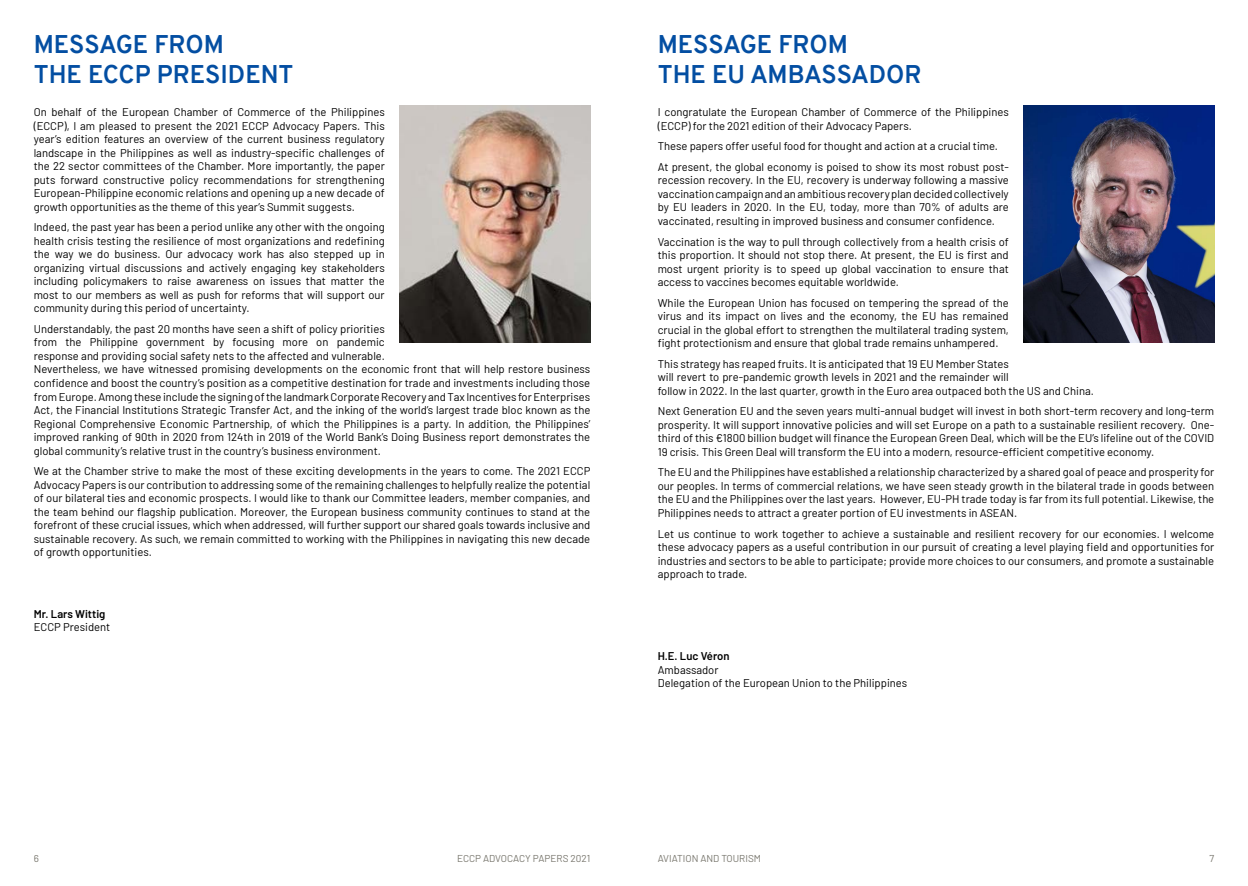
<style>
.page{position:relative;width:1248px;height:886px;background:#fff}
.page>*{position:absolute;margin:0;border:0;box-sizing:border-box;transform-origin:0 0}
.t1{font:700 25px/30px "Overpass";color:#034ea2}
.t2{font:11.25px/13.5px "Barlow";color:#000;text-align:justify}
.t3{font:600 11.25px "Barlow";color:#000}
.t4{font:10px "Barlow";color:#79776e}
</style>
<div class="page">
<img style="left:400px;top:105px;width:190px;height:238px">
<img style="left:1023px;top:105px;width:191px;height:238px">
<h1 class="t1" style="left:34px;top:29px;width:261px">MESSAGE FROM<br>THE ECCP PRESIDENT</h1>
<p class="t2" style="left:34px;top:105px;width:352px">On behalf of the European Chamber of Commerce of the Philippines (ECCP), I am pleased to present the 2021 ECCP Advocacy Papers. This year’s edition features an overview of the current business regulatory landscape in the Philippines as well as industry-specific challenges of the 22 sector committees of the Chamber. More importantly, the paper puts forward constructive policy recommendations for strengthening European-Philippine economic relations and opening up a new decade of growth opportunities as the theme of this year’s Summit suggests.</p>
<p class="t2" style="left:34px;top:220px;width:352px">Indeed, the past year has been a period unlike any other with the ongoing health crisis testing the resilience of most organizations and redefining the way we do business. Our advocacy work has also stepped up in organizing virtual discussions and actively engaging key stakeholders including policymakers to raise awareness on issues that matter the most to our members as well as push for reforms that will support our community during this period of uncertainty.</p>
<p class="t2" style="left:34px;top:321px;width:558px;text-align:left">Understandably, the past 20 months have seen a shift of policy priorities<br>from the Philippine government by focusing more on pandemic<br>response and providing social safety nets to the affected and vulnerable.<br>Nevertheless, we have witnessed promising developments on the economic front that will help restore business confidence and boost the country’s position as a competitive destination for trade and investments including those from Europe. Among these include the signing of the landmark Corporate Recovery and Tax Incentives for Enterprises Act, the Financial Institutions Strategic Transfer Act, and the inking of the world’s largest trade bloc known as the Regional Comprehensive Economic Partnership, of which the Philippines is a party. In addition, the Philippines’ improved ranking of 90th in 2020 from 124th in 2019 of the World Bank’s Doing Business report demonstrates the global community’s relative trust in the country’s business environment.</p>
<p class="t2" style="left:34px;top:463px;width:558px">We at the Chamber strive to make the most of these exciting developments in the years to come. The 2021 ECCP Advocacy Papers is our contribution to addressing some of the remaining challenges to helpfully realize the potential of our bilateral ties and economic prospects. I would like to thank our Committee leaders, member companies, and the team behind our flagship publication. Moreover, the European business community continues to stand at the forefront of these crucial issues, which when addressed, will further support our shared goals towards inclusive and sustainable recovery. As such, we remain committed to working with the Philippines in navigating this new decade of growth opportunities.</p>
<p class="t3" style="left:34px;top:605px;width:73px">Mr. Lars Wittig</p>
<p class="t2" style="left:34px;top:620px;width:78px">ECCP President</p>
<h1 class="t1" style="left:657px;top:29px;width:265px">MESSAGE FROM<br>THE EU AMBASSADOR</h1>
<p class="t2" style="left:657px;top:105px;width:352px">I congratulate the European Chamber of Commerce of the Philippines (ECCP) for the 2021 edition of their Advocacy Papers.</p>
<p class="t2" style="left:657px;top:135px;width:352px;line-height:20.6px">These papers offer useful food for thought and action at a crucial time.<br>At present, the global economy is poised to show its most robust post-</p>
<p class="t2" style="left:657px;top:173px;width:352px">recession recovery. In the EU, recovery is underway following a massive vaccination campaign and an ambitious recovery plan decided collectively by EU leaders in 2020. In the EU, today, more than 70% of adults are vaccinated, resulting in improved business and consumer confidence.</p>
<p class="t2" style="left:657px;top:234px;width:352px">Vaccination is the way to pull through collectively from a health crisis of this proportion. It should not stop there. At present, the EU is first and most urgent priority is to speed up global vaccination to ensure that access to vaccines becomes equitable worldwide.</p>
<p class="t2" style="left:657px;top:295px;width:352px">While the European Union has focused on tempering the spread of the virus and its impact on lives and the economy, the EU has remained crucial in the global effort to strengthen the multilateral trading system, fight protectionism and ensure that global trade remains unhampered.</p>
<p class="t2" style="left:657px;top:356px;width:437px;text-align:left">This strategy has reaped fruits. It is anticipated that 19 EU Member States<br>will revert to pre-pandemic growth levels in 2021 and the remainder will<br>follow in 2022. In the last quarter, growth in the Euro area outpaced both the US and China.</p>
<p class="t2" style="left:657px;top:404px;width:558px">Next Generation EU and the seven years multi-annual budget will invest in both short-term recovery and long-term prosperity. It will support innovative policies and will set Europe on a path to a sustainable resilient recovery. One&shy;third of this €1800 billion budget will finance the European Green Deal, which will be the EU’s lifeline out of the COVID 19 crisis. This Green Deal will transform the EU into a modern, resource-efficient competitive economy.</p>
<p class="t2" style="left:657px;top:465px;width:558px">The EU and the Philippines have established a relationship characterized by a shared goal of peace and prosperity for our peoples. In terms of commercial relations, we have seen steady growth in the bilateral trade in goods between the EU and the Philippines over the last years. However, EU-PH trade today is far from its full potential. Likewise, the Philippines needs to attract a greater portion of EU investments in ASEAN.</p>
<p class="t2" style="left:657px;top:526px;width:558px">Let us continue to work together to achieve a sustainable and resilient recovery for our economies. I welcome these advocacy papers as a useful contribution in our pursuit of creating a level playing field and opportunities for industries and sectors to be able to participate; provide more choices to our consumers, and promote a sustainable approach to trade.</p>
<p class="t3" style="left:657px;top:648px;width:73px">H.E. Luc Véron</p>
<p class="t2" style="left:657px;top:662px;width:251px">Ambassador<br>Delegation of the European Union to the Philippines</p>
<p class="t4" style="left:34px;top:851px;width:7px">6</p>
<p class="t4" style="left:457px;top:851px;width:135px">ECCP ADVOCACY PAPERS 2021</p>
<p class="t4" style="left:657px;top:851px;width:105px">AVIATION AND TOURISM</p>
<p class="t4" style="left:1209px;top:851px;width:6px">7</p>
</div>
